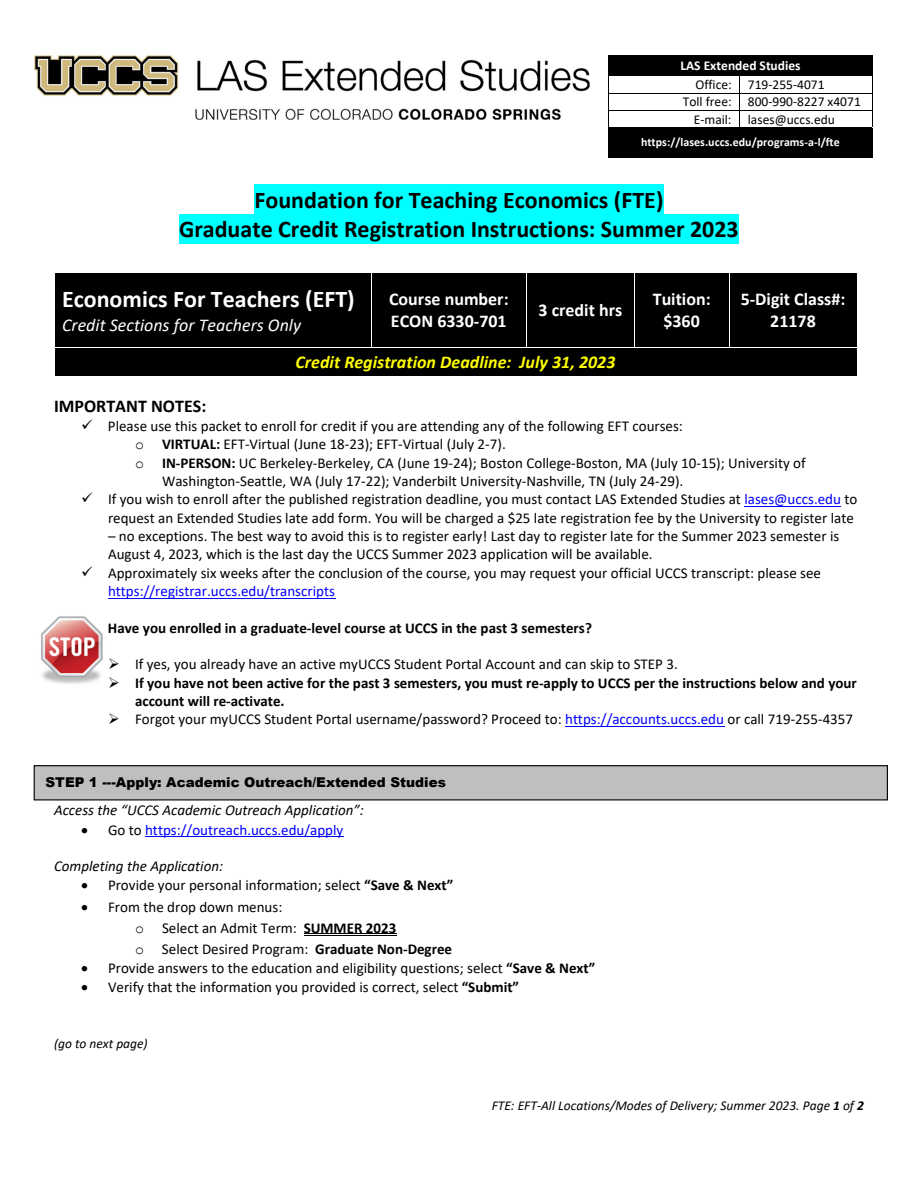
<style>
.page{position:relative;width:918px;height:1188px;background:#fff}
.page>*{position:absolute;margin:0;border:0;box-sizing:border-box;transform-origin:0 0}
.t1{font:700 24px/29.4px "Calibri";color:#000;text-align:center}
.t2{font:700 24px "Calibri";color:#fff}
.t3{font:700 18px/21.9px "Calibri";color:#fff;text-align:center}
.t4{font:italic 700 18px "Calibri";color:#ff0}
.t5{font:italic 18px "Calibri";color:#fff}
.t6{font:700 18px "Calibri";color:#000}
.t7{font:15px/18.3px "Calibri";color:#000}
.t8{font:700 15px/18.3px "Calibri";color:#000}
.t9{font:italic 15px "Calibri";color:#000}
.t10{font:15px "Calibri";color:#00f}
.t11{font:italic 13.5px "Calibri";color:#000}
.t12{font:13.5px "Calibri";color:#000}
.t13{font:900 13.5px "Arial";color:#000}
.t14{font:700 13.5px "Calibri";color:#fff}
.t15{font:700 12px "Calibri";color:#fff}
.s1{font-family:"Courier New"}
.s2{font-weight:700}
.s3{color:#00f}
.s4{color:#000}
</style>
<div class="page">
<img style="left:35px;top:55px;width:555px;height:65px">
<div style="left:254px;top:185px;width:409px;height:29px;background:#0ff"></div>
<div style="left:179px;top:214px;width:560px;height:29px;background:#0ff"></div>
<div style="left:54px;top:273px;width:317px;height:74px;background:#000"></div>
<div style="left:372px;top:273px;width:154px;height:74px;background:#000"></div>
<div style="left:527px;top:273px;width:107px;height:74px;background:#000"></div>
<div style="left:635px;top:273px;width:94px;height:74px;background:#000"></div>
<div style="left:729px;top:273px;width:128px;height:74px;background:#000"></div>
<hr style="left:54px;top:273px;width:804px;height:1px;background:#fff">
<hr style="left:54px;top:273px;width:1px;height:74px;background:#fff">
<hr style="left:729px;top:273px;width:1px;height:74px;background:#fff">
<div style="left:54px;top:348px;width:803px;height:28px;background:#000"></div>
<svg style="left:54px;top:348px;width:1px;height:28px"></svg>
<hr style="left:744px;top:506px;width:97px;height:1px;background:#00f">
<hr style="left:108px;top:598px;width:227px;height:1px;background:#00f">
<hr style="left:565px;top:726px;width:159px;height:1px;background:#00f">
<hr style="left:145px;top:836px;width:199px;height:1px;background:#00f">
<hr style="left:304px;top:934px;width:92px;height:1px;background:#000">
<hr style="left:304px;top:936px;width:92px;height:1px;background:#000">
<div style="left:609px;top:56px;width:263px;height:20px;background:#000"></div>
<hr style="left:609px;top:55px;width:263px;height:1px;background:#000">
<hr style="left:608px;top:76px;width:264px;height:1px;background:#000">
<hr style="left:608px;top:93px;width:264px;height:1px;background:#000">
<hr style="left:608px;top:110px;width:264px;height:1px;background:#000">
<svg style="left:739px;top:77px;width:1px;height:50px"></svg>
<div style="left:609px;top:128px;width:263px;height:29px;background:#000"></div>
<hr style="left:608px;top:127px;width:264px;height:1px;background:#000">
<svg style="left:608px;top:55px;width:1px;height:103px"></svg>
<hr style="left:609px;top:157px;width:263px;height:1px;background:#000">
<svg style="left:872px;top:55px;width:1px;height:103px"></svg>
<div style="left:34px;top:766px;width:853px;height:34px;background:#bfbfbf"></div>
<div style="left:34px;top:765px;width:854px;height:35px;border:1px solid #000"></div>
<img style="left:41px;top:616px;width:62px;height:68px">
<p class="t14" style="left:680px;top:60px;width:122px">LAS Extended Studies</p>
<p class="t12" style="left:695px;top:79px;width:131px">Office: 719‐255‐4071</p>
<p class="t12" style="left:683px;top:96px;width:179px">Toll free: 800‐990‐8227 x4071</p>
<p class="t12" style="left:694px;top:113px;width:143px">E‐mail: lases@uccs.edu</p>
<p class="t15" style="left:641px;top:137px;width:200px">https://lases.uccs.edu/programs‐a‐l/fte</p>
<h1 class="t1" style="left:179px;top:187px;width:561px">Foundation for Teaching Economics (FTE)<br>Graduate Credit Registration Instructions: Summer 2023</h1>
<h1 class="t2" style="left:62px;top:289px;width:294px">Economics For Teachers (EFT)</h1>
<p class="t5" style="left:62px;top:317px;width:241px">Credit Sections for Teachers Only</p>
<p class="t3" style="left:389px;top:290px;width:121px;text-align:left">Course number:<br>ECON 6330‐701</p>
<p class="t3" style="left:539px;top:301px;width:85px">3 credit hrs</p>
<p class="t3" style="left:653px;top:290px;width:59px">Tuition: $360</p>
<p class="t3" style="left:741px;top:290px;width:106px">5‐Digit Class#:<br>21178</p>
<p class="t4" style="left:296px;top:354px;width:321px">Credit Registration Deadline: July 31, 2023</p>
<p class="t6" style="left:54px;top:399px;width:154px">IMPORTANT NOTES:</p>
<p class="t7" style="left:81px;top:418px;width:603px">✓ Please use this packet to enroll for credit if you are attending any of the following EFT courses:</p>
<p class="t7" style="left:135px;top:437px;width:372px"><span class="s1">o</span> <span class="s2">VIRTUAL:</span> EFT‐Virtual (June 18‐23); EFT‐Virtual (July 2‐7).</p>
<p class="t7" style="left:135px;top:455px;width:672px"><span class="s1">o</span> <span class="s2">IN‐PERSON:</span> UC Berkeley‐Berkeley, CA (June 19‐24); Boston College‐Boston, MA (July 10‐15); University of</p>
<p class="t7" style="left:162px;top:473px;width:523px">Washington‐Seattle, WA (July 17‐22); Vanderbilt University‐Nashville, TN (July 24‐29).</p>
<p class="t7" style="left:81px;top:492px;width:778px;text-align:right">✓ If you wish to enroll after the published registration deadline, you must contact LAS Extended Studies at <span class="s3">lases@uccs.edu</span> to request an Extended Studies late add form. You will be charged a $25 late registration fee by the University to register late</p>
<p class="t7" style="left:108px;top:528px;width:733px">– no exceptions. The best way to avoid this is to register early! Last day to register late for the Summer 2023 semester is<br>August 4, 2023, which is the last day the UCCS Summer 2023 application will be available.</p>
<p class="t7" style="left:108px;top:565px;width:715px;text-indent:-27px">✓ Approximately six weeks after the conclusion of the course, you may request your official UCCS transcript: please see <span class="s3">https://registrar.uccs.edu/transcripts</span></p>
<p class="t8" style="left:108px;top:620px;width:485px">Have you enrolled in a graduate‐level course at UCCS in the past 3 semesters?</p>
<p class="t7" style="left:108px;top:656px;width:571px">➢ If yes, you already have an active myUCCS Student Portal Account and can skip to STEP 3.</p>
<p class="t8" style="left:135px;top:675px;width:723px;text-indent:-27px">➢ If you have not been active for the past 3 semesters, you must re‐apply to UCCS per the instructions below and your account will re‐activate.</p>
<p class="t7" style="left:108px;top:711px;width:746px">➢ Forgot your myUCCS Student Portal username/password? Proceed to: <span class="s3">https://accounts.uccs.edu</span> or call 719‐255‐4357</p>
<p class="t13" style="left:46px;top:772px;width:402px">STEP 1 ---Apply: Academic Outreach/Extended Studies</p>
<p class="t9" style="left:54px;top:804px;width:311px">Access the “UCCS Academic Outreach Application”:</p>
<p class="t10" style="left:81px;top:823px;width:264px"><span class="s4">• Go to</span> https://outreach.uccs.edu/apply</p>
<p class="t9" style="left:54px;top:859px;width:171px">Completing the Application:</p>
<p class="t7" style="left:81px;top:877px;width:374px">• Provide your personal information; select <span class="s2">“Save &amp; Next”</span></p>
<p class="t7" style="left:135px;top:897px;width:319px;line-height:21px;text-indent:-54px">• From the drop down menus:<br><span class="s1">o</span> Select an Admit Term: <span class="s2">SUMMER 2023<br></span><span class="s1">o</span> Select Desired Program: <span class="s2">Graduate Non‐Degree</span></p>
<p class="t7" style="left:81px;top:960px;width:516px">• Provide answers to the education and eligibility questions; select <span class="s2">“Save &amp; Next”</span></p>
<p class="t7" style="left:81px;top:979px;width:440px">• Verify that the information you provided is correct, select <span class="s2">“Submit”</span></p>
<p class="t11" style="left:54px;top:1038px;width:95px">(go to next page)</p>
<p class="t11" style="left:492px;top:1100px;width:374px">FTE: EFT‐All Locations/Modes of Delivery; Summer 2023. Page <span class="s2">1</span> of <span class="s2">2</span></p>
</div>
